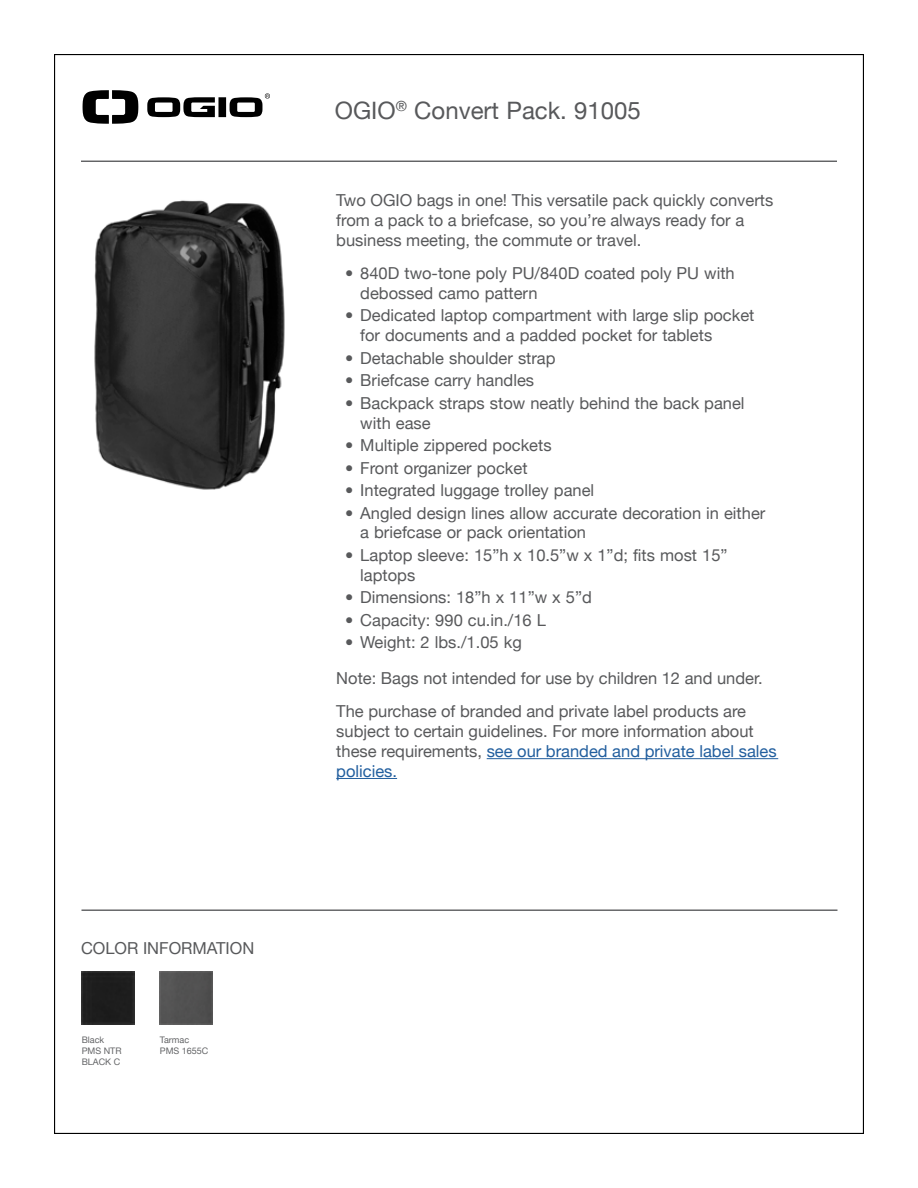
<style>
.page{position:relative;width:918px;height:1188px;background:#fff}
.page>*{position:absolute;margin:0;border:0;box-sizing:border-box;transform-origin:0 0}
.t1{font:24px "Helvetica Neue";color:#58595b}
.t2{font:16.5px/19.8px "Helvetica Neue";color:#58595b}
.t3{font:9px/10.8px "Helvetica Neue";color:#636466}
.s1{color:#215e9e}
</style>
<div class="page">
<hr style="left:81px;top:161px;width:756px;height:1px;background:#636466">
<svg style="left:83px;top:90px;width:55px;height:34px"></svg>
<svg style="left:147px;top:93px;width:123px;height:24px"></svg>
<hr style="left:487px;top:758px;width:291px;height:1px;background:#215e9e">
<hr style="left:336px;top:778px;width:61px;height:1px;background:#215e9e">
<div style="left:160px;top:972px;width:52px;height:52px;background:#525151"></div>
<hr style="left:81px;top:909px;width:756px;height:2px;background:#636466">
<img style="left:94px;top:200px;width:191px;height:290px">
<img style="left:82px;top:972px;width:52px;height:52px">
<p class="t2" style="left:81px;top:938px;width:175px">COLOR INFORMATION</p>
<p class="t3" style="left:82px;top:1035px;width:41px">Black<br>PMS NTR<br>BLACK C</p>
<p class="t3" style="left:160px;top:1035px;width:50px">Tarmac<br>PMS 1655C</p>
<h1 class="t1" style="left:335px;top:96px;width:308px">OGIO<sup>®</sup> Convert Pack. 91005</h1>
<p class="t2" style="left:336px;top:190px;width:439px">Two OGIO bags in one! This versatile pack quickly converts from a pack to a briefcase, so you’re always ready for a business meeting, the commute or travel.</p>
<p class="t2" style="left:360px;top:263px;width:376px;text-indent:-15px">• 840D two-tone poly PU/840D coated poly PU with debossed camo pattern</p>
<p class="t2" style="left:360px;top:305px;width:396px;text-indent:-15px">• Dedicated laptop compartment with large slip pocket for documents and a padded pocket for tablets</p>
<p class="t2" style="left:345px;top:348px;width:212px">• Detachable shoulder strap</p>
<p class="t2" style="left:345px;top:370px;width:190px">• Briefcase carry handles</p>
<p class="t2" style="left:360px;top:393px;width:386px;text-indent:-15px">• Backpack straps stow neatly behind the back panel with ease</p>
<p class="t2" style="left:345px;top:435px;width:208px">• Multiple zippered pockets</p>
<p class="t2" style="left:345px;top:458px;width:184px">• Front organizer pocket</p>
<p class="t2" style="left:345px;top:480px;width:250px">• Integrated luggage trolley panel</p>
<p class="t2" style="left:360px;top:503px;width:407px;text-indent:-15px">• Angled design lines allow accurate decoration in either a briefcase or pack orientation</p>
<p class="t2" style="left:360px;top:545px;width:369px;text-indent:-15px">• Laptop sleeve: 15”h x 10.5”w x 1”d; fits most 15” laptops</p>
<p class="t2" style="left:345px;top:587px;width:248px">• Dimensions: 18”h x 11”w x 5”d</p>
<p class="t2" style="left:345px;top:610px;width:202px">• Capacity: 990 cu.in./16 L</p>
<p class="t2" style="left:336px;top:624px;width:428px;line-height:36px;text-indent:9px">• Weight: 2 lbs./1.05 kg<br>Note: Bags not intended for use by children 12 and under.</p>
<p class="t2" style="left:336px;top:702px;width:442px">The purchase of branded and private label products are subject to certain guidelines. For more information about these requirements, <span class="s1">see our branded and private label sales policies.</span></p>
</div>
